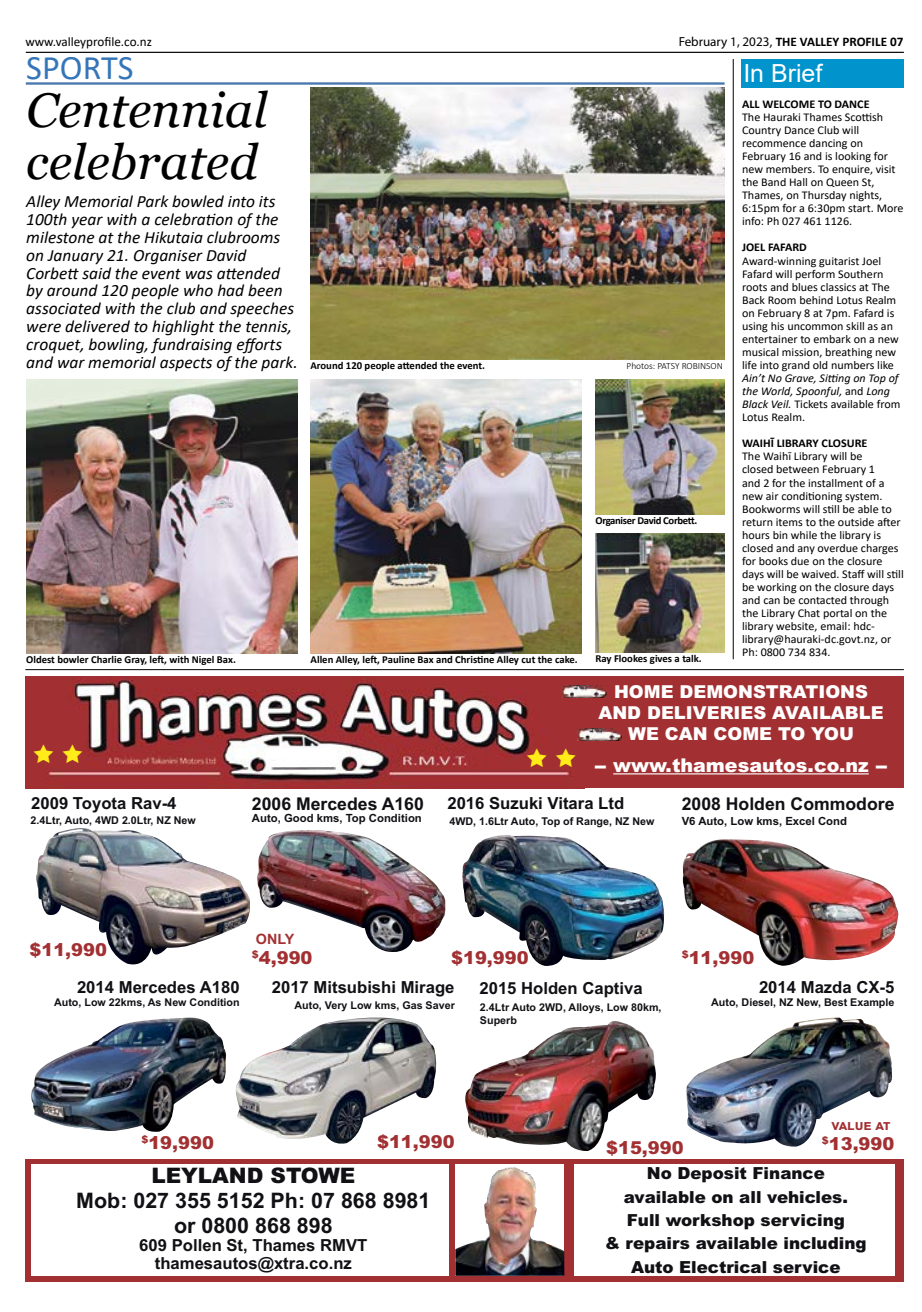
<style>
.page{position:relative;width:922px;height:1312px;background:#fff}
.page>*{position:absolute;margin:0;border:0;box-sizing:border-box;transform-origin:0 0}
.t1{font:italic 48.62px/52.2px "Georgia";color:#000}
.t2{font:34.38px "Calibri";color:#3575b9}
.t3{font:24.88px "Arial";color:#fff}
.t4{font:700 21.38px/25.1px "Arial";color:#111115;text-align:center}
.t5{font:900 21.38px "Arial";color:#111115}
.t6{font:900 19px "Arial";color:#fff;scale:2.01 1}
.t7{font:900 17.75px "Arial";color:#a23032}
.t8{font:900 17.75px/21.4px "Arial";color:#fff;text-align:center}
.t9{font:700 17.5px "Arial";color:#111115}
.t10{font:italic 17.25px/17.8px "Calibri";color:#000}
.t11{font:700 16.62px/18px "Arial";color:#111115;text-align:center}
.t12{font:900 16.62px/23.2px "Arial";color:#111115;text-align:center}
.t13{font:700 14.25px "Arial";color:#a23032}
.t14{font:700 13.12px "Calibri";color:#000}
.t15{font:13.12px "Calibri";color:#000}
.t16{font:11.88px/13px "Calibri";color:#000}
.t17{font:italic 11.88px/13px "Calibri";color:#000}
.t18{font:700 11.88px "Calibri";color:#000}
.t19{font:700 11.25px "Arial";color:#111115}
.t20{font:700 10.62px/12.9px "Arial";color:#111115}
.t21{font:700 10.62px "Calibri";color:#000}
.t22{font:700 10.62px "Calibri";letter-spacing:-.03em;color:#000}
.t23{font:300 9.5px "Calibri";color:#000}
.s1{font-family:"Myriad Pro";font-weight:400}
.s2{font-weight:400}
.s3{font-style:normal}
</style>
<div class="page">
<hr style="left:26px;top:52px;width:877px;height:1px;background:#000">
<img style="left:25px;top:676px;width:549px;height:111px">
<div style="left:574px;top:676px;width:329px;height:111px;background:#a23032"></div>
<div style="left:25px;top:1158px;width:878px;height:123px;background:#a23032"></div>
<div style="left:31px;top:1163px;width:417px;height:112px;background:#fff"></div>
<div style="left:455px;top:1163px;width:109px;height:112px;background:#fff"></div>
<div style="left:574px;top:1163px;width:320px;height:112px;background:#fff"></div>
<img style="left:455px;top:1167px;width:109px;height:108px">
<hr style="left:613px;top:773px;width:255px;height:1px;background:#fff">
<img style="left:562px;top:685px;width:44px;height:12px">
<img style="left:577px;top:728px;width:44px;height:12px">
<svg style="left:562px;top:683px;width:5px;height:3px"></svg>
<img style="left:462px;top:835px;width:202px;height:131px">
<img style="left:257px;top:830px;width:188px;height:122px">
<img style="left:31px;top:1017px;width:196px;height:115px">
<img style="left:682px;top:839px;width:217px;height:126px">
<img style="left:686px;top:1017px;width:207px;height:130px">
<img style="left:36px;top:828px;width:214px;height:137px">
<img style="left:465px;top:1021px;width:191px;height:130px">
<img style="left:235px;top:1017px;width:202px;height:127px">
<hr style="left:25px;top:669px;width:878px;height:1px;background:#000">
<div style="left:741px;top:59px;width:162px;height:28px;background:#0093cc"></div>
<hr style="left:732px;top:59px;width:1px;height:600px;background:#000">
<hr style="left:26px;top:82px;width:698px;height:3px;background:#4b78af">
<img style="left:310px;top:87px;width:414px;height:272px">
<img style="left:310px;top:379px;width:271px;height:274px">
<img style="left:595px;top:379px;width:129px;height:135px">
<img style="left:595px;top:533px;width:129px;height:119px">
<img style="left:26px;top:379px;width:271px;height:274px">
<svg style="left:34px;top:744px;width:19px;height:19px"></svg>
<svg style="left:63px;top:744px;width:19px;height:19px"></svg>
<svg style="left:527px;top:748px;width:19px;height:19px"></svg>
<svg style="left:556px;top:748px;width:18px;height:19px"></svg>
<svg style="left:831px;top:1121px;width:59px;height:8px"></svg>
<p class="t15" style="left:25px;top:33px;width:128px">www.valleyprofile.co.nz</p>
<p class="t14" style="left:678px;top:33px;width:226px"><span class="s1">February 1, 2023</span><span class="s2">,</span> THE VALLEY PROFILE 07</p>
<h2 class="t2" style="left:26px;top:44px;width:109px">SPORTS</h2>
<h1 class="t1" style="left:26px;top:85px;width:243px">Centennial celebrated</h1>
<p class="t10" style="left:26px;top:192px;width:273px">Alley Memorial Park bowled into its 100th year with a celebration of the milestone at the Hikutaia clubrooms on January 21. Organiser David Corbett said the event was attended by around 120 people who had been associated with the club and speeches were delivered to highlight the tennis, croquet, bowling, fundraising efforts and war memorial aspects of the park.</p>
<p class="t21" style="left:26px;top:652px;width:211px">Oldest bowler Charlie Gray, left, with Nigel Bax.</p>
<p class="t21" style="left:310px;top:358px;width:176px">Around 120 people attended the event.</p>
<p class="t23" style="left:626px;top:360px;width:98px">Photos: PATSY ROBINSON</p>
<p class="t22" style="left:595px;top:513px;width:103px">Organiser David Corbett.</p>
<p class="t21" style="left:310px;top:652px;width:268px">Allen Alley, left, Pauline Bax and Christine Alley cut the cake.</p>
<p class="t21" style="left:595px;top:651px;width:108px">Ray Flookes gives a talk.</p>
<h3 class="t3" style="left:743px;top:56px;width:80px">In Brief</h3>
<p class="t18" style="left:741px;top:95px;width:129px">ALL WELCOME TO DANCE</p>
<p class="t16" style="left:741px;top:110px;width:163px">The Hauraki Thames Scottish<br>Country Dance Club will recommence dancing on<br>February 16 and is looking for new members. To enquire, visit the Band Hall on Queen St,<br>Thames, on Thursday nights,<br>6:15pm for a 6:30pm start. More info: Ph 027 461 1126.</p>
<p class="t18" style="left:741px;top:239px;width:66px">JOEL FAFARD</p>
<p class="t16" style="left:741px;top:254px;width:158px">Award-winning guitarist Joel<br>Fafard will perform Southern roots and blues classics at The<br>Back Room behind Lotus Realm on February 8 at 7pm. Fafard is using his uncommon skill as an entertainer to embark on a new musical mission, breathing new life into grand old numbers like</p>
<p class="t17" style="left:741px;top:371px;width:160px">Ain’t No Grave, Sitting on Top of the World, Spoonful, <span class="s3">and</span> Long<br>Black Veil. <span class="s3">Tickets available from<br>Lotus Realm.</span></p>
<p class="t18" style="left:741px;top:435px;width:127px">WAIHĪ LIBRARY CLOSURE</p>
<p class="t16" style="left:741px;top:449px;width:163px">The Waihī Library will be<br>closed between February 1<br>and 2 for the installment of a new air conditioning system.<br>Bookworms will still be able to return items to the outside after hours bin while the library is closed and any overdue charges for books due on the closure days will be waived. Staff will still be working on the closure days and can be contacted through the Library Chat portal on the library website, email: hdc&shy;library@hauraki-dc.govt.nz, or<br>Ph: 0800 734 834.</p>
<h3 class="t8" style="left:598px;top:680px;width:286px">HOME DEMONSTRATIONS<br>AND DELIVERIES AVAILABLE<br>WE CAN COME TO YOU</h3>
<h3 class="t11" style="left:31px;top:794px;width:147px">2009 Toyota Rav-4</h3>
<p class="t20" style="left:31px;top:813px;width:167px">2.4Ltr, Auto, 4WD 2.0Ltr, NZ New</p>
<h3 class="t9" style="left:252px;top:791px;width:173px">2006 Mercedes A160</h3>
<p class="t19" style="left:252px;top:810px;width:171px">Auto, Good kms, Top Condition</p>
<h3 class="t6" style="left:594px;top:750px;width:147px">- www.thamesautos.co.nz -</h3>
<h3 class="t11" style="left:447px;top:794px;width:178px">2016 Suzuki Vitara Ltd</h3>
<p class="t20" style="left:449px;top:814px;width:206px">4WD, 1.6Ltr Auto, Top of Range, NZ New</p>
<h3 class="t9" style="left:681px;top:791px;width:214px">2008 Holden Commodore</h3>
<p class="t19" style="left:681px;top:812px;width:167px">V6 Auto, Low kms, Excel Cond</p>
<h3 class="t7" style="left:30px;top:936px;width:79px">$11,990</h3>
<h3 class="t11" style="left:77px;top:978px;width:164px">2014 Mercedes A180</h3>
<p class="t20" style="left:54px;top:996px;width:187px">Auto, Low 22kms, As New Condition</p>
<p class="t13" style="left:256px;top:929px;width:40px">ONLY</p>
<h3 class="t7" style="left:252px;top:944px;width:62px"><sup>$</sup>4,990</h3>
<h3 class="t7" style="left:451px;top:944px;width:79px">$19,990</h3>
<h3 class="t11" style="left:272px;top:978px;width:184px">2017 Mitsubishi Mirage</h3>
<p class="t20" style="left:294px;top:999px;width:162px">Auto, Very Low kms, Gas Saver</p>
<h3 class="t11" style="left:479px;top:979px;width:165px">2015 Holden Captiva</h3>
<p class="t20" style="left:480px;top:1001px;width:183px">2.4Ltr Auto 2WD, Alloys, Low 80km,<br>Superb</p>
<h3 class="t7" style="left:681px;top:944px;width:74px"><sup>$</sup>11,990</h3>
<h3 class="t11" style="left:758px;top:978px;width:137px">2014 Mazda CX-5</h3>
<p class="t20" style="left:711px;top:996px;width:185px">Auto, Diesel, NZ New, Best Example</p>
<h3 class="t7" style="left:141px;top:1129px;width:74px"><sup>$</sup>19,990</h3>
<h3 class="t7" style="left:377px;top:1128px;width:79px">$11,990</h3>
<h3 class="t7" style="left:606px;top:1134px;width:79px">$15,990</h3>
<h3 class="t7" style="left:821px;top:1130px;width:74px"><sup>$</sup>13,990</h3>
<h3 class="t5" style="left:151px;top:1159px;width:205px">LEYLAND STOWE</h3>
<h3 class="t4" style="left:76px;top:1187px;width:355px">Mob: 027 355 5152 Ph: 07 868 8981 or 0800 868 898</h3>
<h3 class="t11" style="left:139px;top:1236px;width:229px">609 Pollen St, Thames RMVT thamesautos@xtra.co.nz</h3>
<h3 class="t12" style="left:605px;top:1160px;width:263px">No Deposit Finance available on all vehicles.<br>Full workshop servicing<br>&amp; repairs available including<br>Auto Electrical service</h3>
</div>
